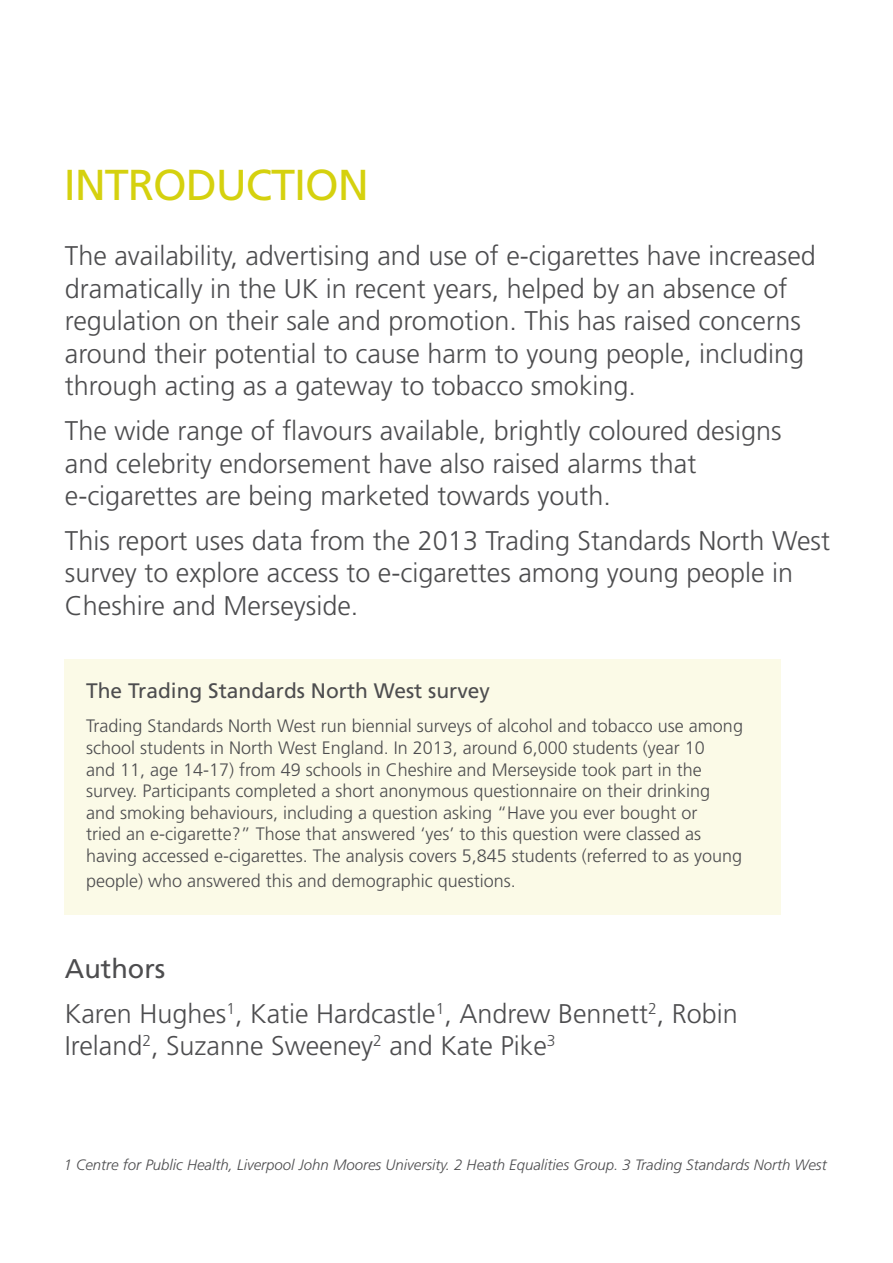
<style>
.page{position:relative;width:893px;height:1263px;background:#fff}
.page>*{position:absolute;margin:0;border:0;box-sizing:border-box;transform-origin:0 0}
.t1{font:43.2px "Frutiger";letter-spacing:-.025em;color:#d5d10e}
.t2{font:300 27px/32.4px "Frutiger";color:#4d4d4f}
.t3{font:21px "Frutiger";color:#4d4d4f}
.t4{font:300 18px/21.6px "Frutiger";color:#4d4d4f}
.t5{font:italic 300 15px "Frutiger";color:#4d4d4f}
.s1{font-weight:400}
</style>
<div class="page">
<div style="left:64px;top:659px;width:717px;height:255px;background:#fbfae7"></div>
<h1 class="t1" style="left:64px;top:159px;width:307px">INTRODUCTION</h1>
<p class="t2" style="left:65px;top:240px;width:753px">The availability, advertising and use of e-cigarettes have increased dramatically in the UK in recent years, helped by an absence of regulation on their sale and promotion. This has raised concerns around their potential to cause harm to young people, including through acting as a gateway to tobacco smoking.</p>
<p class="t2" style="left:65px;top:414px;width:718px">The wide range of flavours available, brightly coloured designs and celebrity endorsement have also raised alarms that e-cigarettes are being marketed towards youth.</p>
<p class="t2" style="left:65px;top:524px;width:767px">This report uses data from the 2013 Trading Standards North West survey to explore access to e-cigarettes among young people in<br>Cheshire and Merseyside.</p>
<p class="t3" style="left:86px;top:678px;width:405px">The Trading Standards North West survey</p>
<p class="t4" style="left:86px;top:715px;width:658px">Trading Standards North West run biennial surveys of alcohol and tobacco use among school students in North West England. In 2013, around 6,000 students (year 10<br>and 11, age 14-17) from 49 schools in Cheshire and Merseyside took part in the survey. Participants completed a short anonymous questionnaire on their drinking and smoking behaviours, including a question asking “Have you ever bought or<br>tried an e-cigarette?” Those that answered ‘yes’ to this question were classed as having accessed e-cigarettes. The analysis covers 5,845 students (referred to as young</p>
<p class="t4" style="left:86px;top:870px;width:431px">people) who answered this and demographic questions.</p>
<p class="t2" style="left:65px;top:945px;width:674px;line-height:45.2px"><span class="s1">Authors<br></span>Karen Hughes<sup>1</sup>, Katie Hardcastle<sup>1</sup>, Andrew Bennett<sup>2</sup>, Robin</p>
<p class="t2" style="left:65px;top:1029px;width:492px">Ireland<sup>2</sup>, Suzanne Sweeney<sup>2</sup> and Kate Pike<sup>3</sup></p>
<p class="t5" style="left:64px;top:1156px;width:764px">1 Centre for Public Health, Liverpool John Moores University. 2 Heath Equalities Group. 3 Trading Standards North West</p>
</div>
